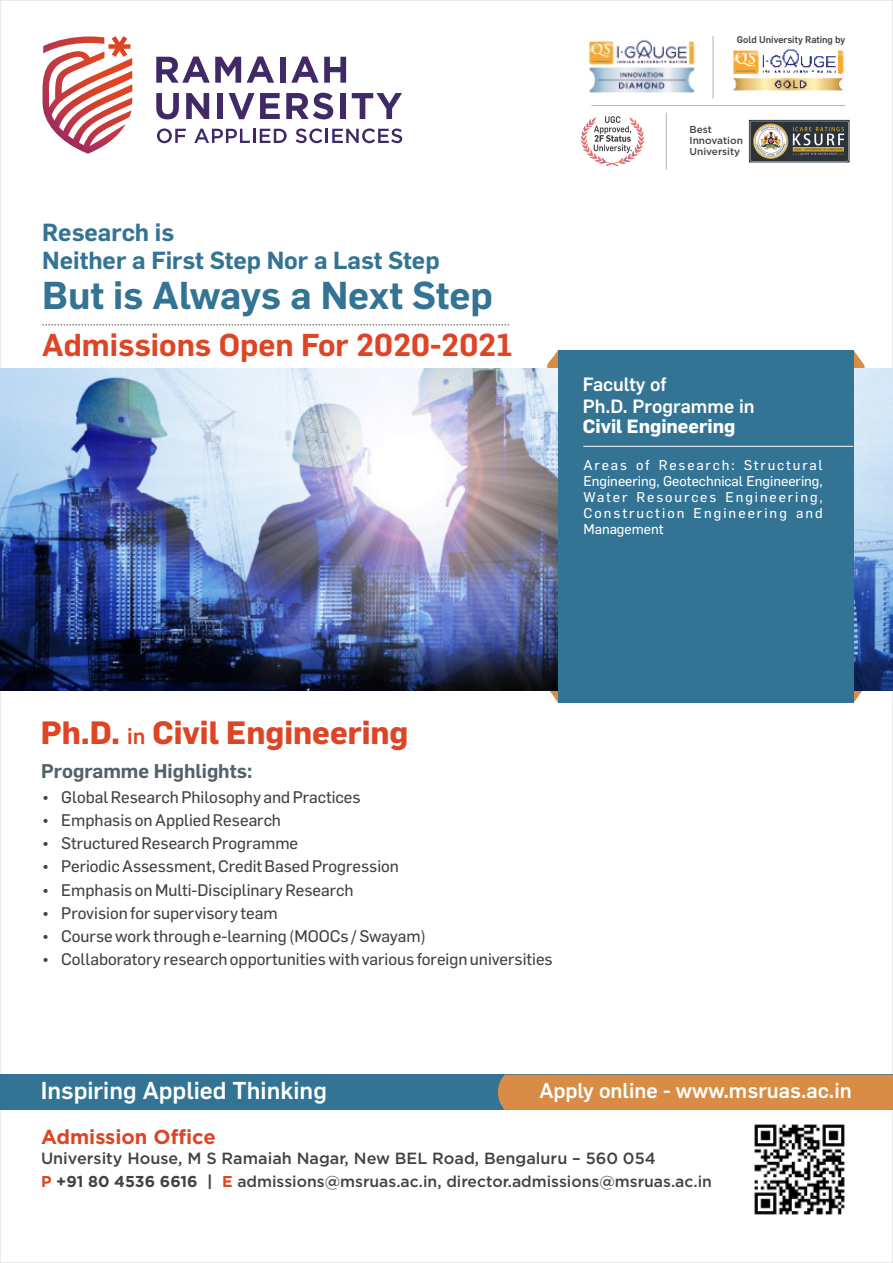
<style>
.page{position:relative;width:893px;height:1263px;background:#fff}
.page>*{position:absolute;margin:0;border:0;box-sizing:border-box;transform-origin:0 0}
.t1{font:600 38.1px "Flama";color:#337394}
.t2{font:700 31.65px "Flama";color:#de4524}
.t3{font:600 31.05px "Flama";color:#de4524}
.t4{font:600 24.3px/28px "Flama";color:#337394}
.t5{font:500 24px "Flama";color:#fff}
.t6{font:500 21px "Flama";color:#fff}
.t7{font:700 20.25px "Gotham";color:#de4524}
.t8{font:600 19.5px "Flama";color:#546169}
.t9{font:500 18.9px/21.9px "Flama";color:#fff}
.t10{font:700 18.9px "Flama";color:#fff}
.t11{font:16.5px "Flama Basic";color:#424242}
.t12{font:500 16.2px "Gotham";color:#424242}
.t13{font:500 15.75px "Gotham";color:#424242}
.t14{font:13.95px/16px "Flama Basic";letter-spacing:.145em;color:#fff;text-align:justify}
.t15{font:500 10.05px/10.9px "Gotham";color:#424242}
.t16{font:500 9.45px "Flama";color:#424242}
.s1{font-weight:500;font-size:22.2px}
.s2{font-weight:700;color:#de4524}
.s3{font-weight:700}
</style>
<div class="page">
<img style="left:0;top:369px;width:558px;height:322px">
<img style="left:854px;top:369px;width:39px;height:322px">
<div style="left:0;top:1075px;width:893px;height:35px;background:#337394"></div>
<div style="left:498px;top:1075px;width:395px;height:35px;background:#d98c45"></div>
<svg style="left:43px;top:36px;width:89px;height:118px"></svg>
<svg style="left:157px;top:128px;width:29px;height:15px"></svg>
<svg style="left:194px;top:129px;width:56px;height:14px"></svg>
<hr style="left:253px;top:129px;width:3px;height:14px;background:#402966">
<svg style="left:260px;top:129px;width:27px;height:14px"></svg>
<svg style="left:296px;top:128px;width:106px;height:15px"></svg>
<svg style="left:156px;top:57px;width:85px;height:26px"></svg>
<svg style="left:247px;top:57px;width:27px;height:26px"></svg>
<div style="left:280px;top:57px;width:6px;height:26px;background:#402966"></div>
<svg style="left:291px;top:57px;width:55px;height:26px"></svg>
<svg style="left:156px;top:93px;width:23px;height:26px"></svg>
<svg style="left:186px;top:93px;width:23px;height:26px"></svg>
<div style="left:217px;top:93px;width:6px;height:26px;background:#402966"></div>
<svg style="left:229px;top:93px;width:51px;height:26px"></svg>
<svg style="left:286px;top:93px;width:47px;height:26px"></svg>
<div style="left:340px;top:93px;width:6px;height:26px;background:#402966"></div>
<svg style="left:352px;top:93px;width:50px;height:26px"></svg>
<hr style="left:591px;top:105px;width:254px;height:1px;background:#b3b3b3">
<img style="left:733px;top:49px;width:111px;height:42px">
<img style="left:586px;top:36px;width:112px;height:60px;border-radius:7px">
<hr style="left:713px;top:36px;width:1px;height:62px;background:#b3b3b3">
<img style="left:749px;top:119px;width:101px;height:44px">
<svg style="left:581px;top:116px;width:63px;height:50px"></svg>
<hr style="left:666px;top:113px;width:1px;height:57px;background:#b3b3b3">
<div style="left:558px;top:350px;width:296px;height:353px;background:#337394"></div>
<svg style="left:43px;top:324px;width:466px;height:2px"></svg>
<img style="left:754px;top:1124px;width:91px;height:91px">
<hr style="left:583px;top:446px;width:270px;height:1px;background:#fff">
<p class="t16" style="left:737px;top:34px;width:110px">Gold University Rating by</p>
<h3 class="t4" style="left:42px;top:219px;width:399px">Research is<br>Neither a First Step Nor a Last Step</h3>
<h1 class="t1" style="left:42px;top:273px;width:452px">But is Always a Next Step</h1>
<h3 class="t3" style="left:42px;top:326px;width:472px">Admissions Open For 2020-2021</h3>
<p class="t15" style="left:690px;top:124px;width:55px">Best<br>Innovation<br>University</p>
<p class="t9" style="left:583px;top:373px;width:173px">Faculty of<br>Ph.D. Programme in</p>
<p class="t10" style="left:583px;top:415px;width:154px">Civil Engineering</p>
<p class="t14" style="left:583px;top:457px;width:241px">Areas of Research: Structural Engineering, Geotechnical Engineering, Water Resources Engineering, Construction Engineering and Management</p>
<h2 class="t2" style="left:41px;top:714px;width:369px">Ph.D. <span class="s1">in</span> Civil Engineering</h2>
<p class="t8" style="left:41px;top:759px;width:213px">Programme Highlights:</p>
<p class="t11" style="left:43px;top:787px;width:320px">• Global Research Philosophy and Practices</p>
<p class="t11" style="left:43px;top:810px;width:240px">• Emphasis on Applied Research</p>
<p class="t11" style="left:43px;top:833px;width:257px">• Structured Research Programme</p>
<p class="t11" style="left:43px;top:857px;width:358px">• Periodic Assessment, Credit Based Progression</p>
<p class="t11" style="left:43px;top:880px;width:313px">• Emphasis on Multi-Disciplinary Research</p>
<p class="t11" style="left:43px;top:903px;width:237px">• Provision for supervisory team</p>
<p class="t11" style="left:43px;top:926px;width:385px">• Course work through e-learning (MOOCs / Swayam)</p>
<p class="t11" style="left:43px;top:949px;width:512px">• Collaboratory research opportunities with various foreign universities</p>
<h3 class="t5" style="left:41px;top:1076px;width:288px">Inspiring Applied Thinking</h3>
<p class="t6" style="left:539px;top:1078px;width:314px">Apply online - www.msruas.ac.in</p>
<p class="t7" style="left:41px;top:1125px;width:176px">Admission Office</p>
<p class="t12" style="left:41px;top:1149px;width:616px">University House, M S Ramaiah Nagar, New BEL Road, Bengaluru 560 054</p>
<p class="t13" style="left:41px;top:1172px;width:672px"><span class="s2">P</span> <span class="s3">+91 80 4536 6616 |</span> <span class="s2">E</span> admissions@msruas.ac.in, director.admissions@msruas.ac.in</p>
</div>
